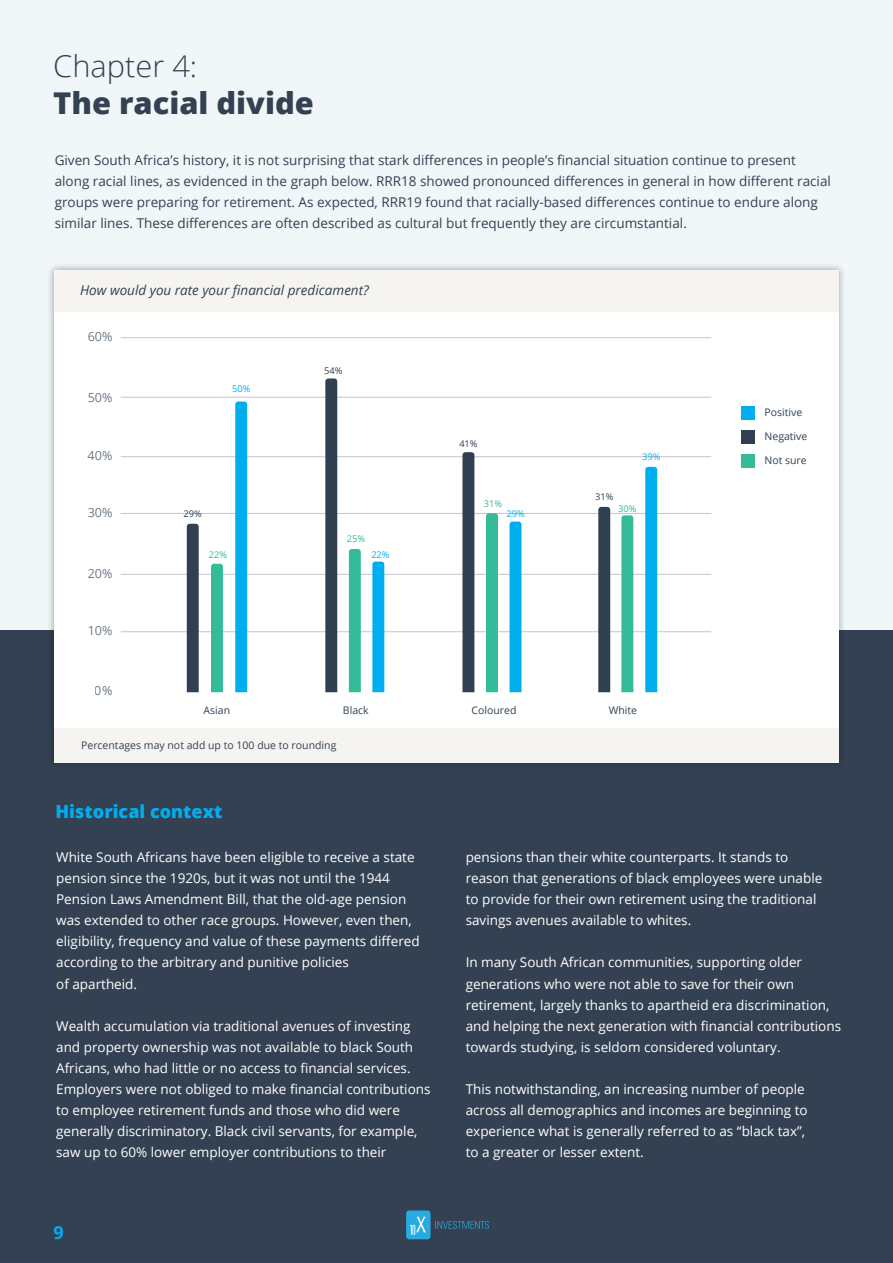
<style>
.page{position:relative;width:893px;height:1263px;background:#f1f6f9}
.page>*{position:absolute;margin:0;border:0;box-sizing:border-box;transform-origin:0 0}
.t1{font:800 30px "Open Sans";color:#334152}
.t2{font:300 30px "Open Sans";color:#334152}
.t3{font:800 18px "Open Sans";color:#00aeef}
.t4{font:700 18px "Open Sans";color:#00aeef}
.t5{font:13.5px/21px "Open Sans";color:#fff}
.t6{font:13.5px/21px "Open Sans";color:#334152}
.t7{font:italic 13.5px "Open Sans";color:#334152}
.t8{font:12.6px "Open Sans";color:#304051}
.t9{font:10.5px "Open Sans";color:#304051}
.t10{font:10.5px "Open Sans";color:#334152}
.t11{font:9.3px "Open Sans";color:#00aeef}
.t12{font:9.3px "Open Sans";color:#304051}
.t13{font:9.3px "Open Sans";color:#33bc97}
</style>
<div class="page">
<div style="left:0;top:631px;width:893px;height:632px;background:#334152"></div>
<div style="left:406px;top:1210px;width:24px;height:29px;background:#29abe2;border-radius:3px"></div>
<svg style="left:410px;top:1217px;width:16px;height:18px"></svg>
<svg style="left:435px;top:1221px;width:54px;height:8px"></svg>
<div style="left:46px;top:262px;width:800px;height:507px;background:#000;opacity:.35"></div>
<div style="left:54px;top:270px;width:785px;height:492px;background:#fff"></div>
<div style="left:55px;top:270px;width:784px;height:42px;background:#f5f4f1"></div>
<hr style="left:121px;top:631px;width:590px;height:1px;background:#c5c4cb">
<hr style="left:121px;top:574px;width:590px;height:1px;background:#c5c4cb">
<hr style="left:121px;top:513px;width:590px;height:1px;background:#c5c4cb">
<hr style="left:121px;top:456px;width:590px;height:1px;background:#c5c4cb">
<hr style="left:121px;top:397px;width:590px;height:1px;background:#c5c4cb">
<hr style="left:121px;top:337px;width:590px;height:1px;background:#c5c4cb">
<div style="left:741px;top:406px;width:14px;height:14px;background:#00aeef"></div>
<div style="left:741px;top:430px;width:14px;height:14px;background:#304051"></div>
<div style="left:741px;top:454px;width:14px;height:14px;background:#33bc97"></div>
<svg style="left:235px;top:402px;width:12px;height:290px;background:#05afef"></svg>
<svg style="left:372px;top:561px;width:12px;height:131px;background:#0ab1ef"></svg>
<div style="left:510px;top:521px;width:11px;height:171px;background:#00aeef"></div>
<svg style="left:645px;top:467px;width:12px;height:225px;background:#06b0ef"></svg>
<svg style="left:187px;top:524px;width:12px;height:168px;background:#344455"></svg>
<svg style="left:325px;top:378px;width:12px;height:314px;background:#364556"></svg>
<svg style="left:462px;top:452px;width:12px;height:240px;background:#384858"></svg>
<svg style="left:598px;top:507px;width:12px;height:185px;background:#354555"></svg>
<div style="left:211px;top:564px;width:12px;height:128px;background:#33bc97"></div>
<svg style="left:349px;top:549px;width:12px;height:143px;background:#36bd98"></svg>
<div style="left:486px;top:513px;width:12px;height:179px;background:#33bc97"></div>
<svg style="left:621px;top:515px;width:12px;height:177px;background:#3abe9a"></svg>
<div style="left:54px;top:728px;width:784px;height:35px;background:#f5f4f1"></div>
<p class="t2" style="left:53px;top:45px;width:146px">Chapter 4:</p>
<p class="t1" style="left:53px;top:80px;width:262px">The racial divide</p>
<p class="t6" style="left:55px;top:150px;width:778px">Given South Africa’s history, it is not surprising that stark differences in people’s financial situation continue to present along racial lines, as evidenced in the graph below. RRR18 showed pronounced differences in general in how different racial groups were preparing for retirement. As expected, RRR19 found that racially-based differences continue to endure along similar lines. These differences are often described as cultural but frequently they are circumstantial.</p>
<p class="t7" style="left:80px;top:281px;width:290px">How would you rate your financial predicament?</p>
<p class="t8" style="left:88px;top:328px;width:26px">60%</p>
<p class="t8" style="left:88px;top:389px;width:26px">50%</p>
<p class="t8" style="left:88px;top:447px;width:26px">40%</p>
<p class="t8" style="left:88px;top:504px;width:26px">30%</p>
<p class="t8" style="left:88px;top:565px;width:26px">20%</p>
<p class="t8" style="left:88px;top:622px;width:26px">10%</p>
<p class="t8" style="left:95px;top:682px;width:19px">0%</p>
<p class="t11" style="left:232px;top:382px;width:20px">50%</p>
<p class="t12" style="left:184px;top:507px;width:20px">29%</p>
<p class="t13" style="left:209px;top:548px;width:20px">22%</p>
<p class="t12" style="left:324px;top:364px;width:20px">54%</p>
<p class="t13" style="left:347px;top:533px;width:20px">25%</p>
<p class="t11" style="left:371px;top:548px;width:20px">22%</p>
<p class="t12" style="left:459px;top:437px;width:20px">41%</p>
<p class="t13" style="left:484px;top:497px;width:20px">31%</p>
<p class="t11" style="left:506px;top:507px;width:20px">29%</p>
<p class="t12" style="left:595px;top:490px;width:20px">31%</p>
<p class="t11" style="left:642px;top:451px;width:20px">39%</p>
<p class="t13" style="left:618px;top:503px;width:20px">30%</p>
<p class="t9" style="left:204px;top:702px;width:28px">Asian</p>
<p class="t9" style="left:343px;top:702px;width:27px">Black</p>
<p class="t9" style="left:472px;top:702px;width:46px">Coloured</p>
<p class="t9" style="left:609px;top:702px;width:30px">White</p>
<p class="t10" style="left:81px;top:738px;width:257px">Percentages may not add up to 100 due to rounding</p>
<p class="t3" style="left:55px;top:798px;width:168px">Historical context</p>
<p class="t9" style="left:765px;top:405px;width:39px">Positive</p>
<p class="t9" style="left:765px;top:429px;width:44px">Negative</p>
<p class="t9" style="left:765px;top:453px;width:44px">Not sure</p>
<p class="t5" style="left:56px;top:847px;width:365px">White South Africans have been eligible to receive a state pension since the 1920s, but it was not until the 1944<br>Pension Laws Amendment Bill, that the old-age pension was extended to other race groups. However, even then, eligibility, frequency and value of these payments differed according to the arbitrary and punitive policies</p>
<p class="t5" style="left:56px;top:973px;width:82px">of apartheid.</p>
<p class="t5" style="left:56px;top:1015px;width:376px">Wealth accumulation via traditional avenues of investing and property ownership was not available to black South Africans, who had little or no access to financial services.<br>Employers were not obliged to make financial contributions to employee retirement funds and those who did were generally discriminatory. Black civil servants, for example, saw up to 60% lower employer contributions to their</p>
<p class="t4" style="left:54px;top:1220px;width:12px">9</p>
<p class="t5" style="left:466px;top:847px;width:358px">pensions than their white counterparts. It stands to reason that generations of black employees were unable to provide for their own retirement using the traditional savings avenues available to whites.</p>
<p class="t5" style="left:466px;top:952px;width:377px">In many South African communities, supporting older generations who were not able to save for their own retirement, largely thanks to apartheid era discrimination, and helping the next generation with financial contributions towards studying, is seldom considered voluntary.</p>
<p class="t5" style="left:466px;top:1078px;width:343px">This notwithstanding, an increasing number of people across all demographics and incomes are beginning to experience what is generally referred to as “black tax”,</p>
<p class="t5" style="left:466px;top:1141px;width:180px">to a greater or lesser extent.</p>
</div>
